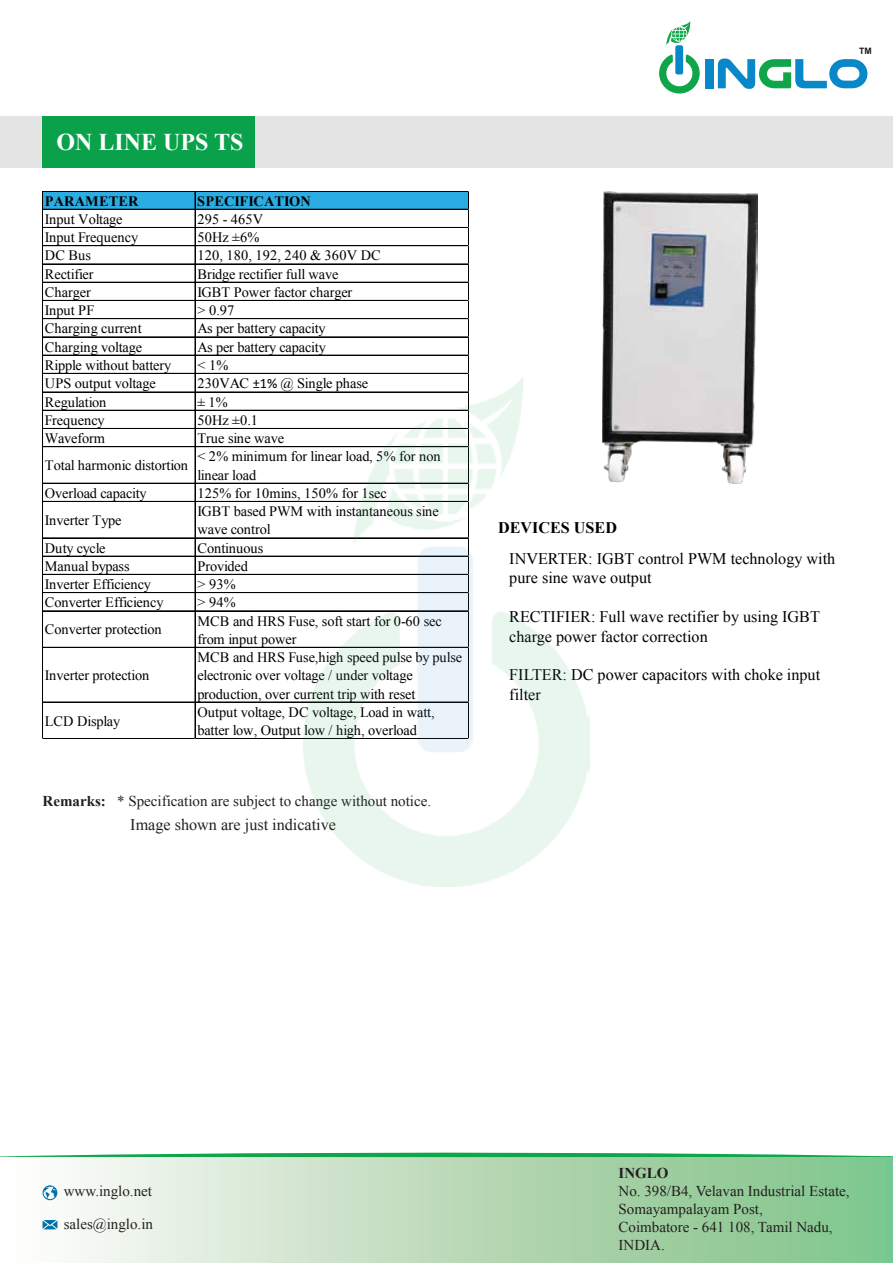
<style>
.page{position:relative;width:893px;height:1263px;background:#fff}
.page>*{position:absolute;margin:0;border:0;box-sizing:border-box;transform-origin:0 0}
.t1{font:700 24px "Times New Roman";color:#fff}
.t2{font:16.2px/19.4px "Times New Roman";color:#010101}
.t3{font:16.2px "Times New Roman";color:#231f20}
.t4{font:700 16.2px "Times New Roman";color:#010101}
.t5{font:15px/18px "Times New Roman";color:#231f20}
.t6{font:700 15px "Times New Roman";color:#231f20}
.t7{font:14.4px/18.3px "Times New Roman";letter-spacing:-.01em;color:#010101}
.t8{font:14.4px "Times New Roman";letter-spacing:.01em;color:#010101}
.t9{font:700 14.4px "Times New Roman";letter-spacing:.01em;color:#010101}
.t10{font:14.4px "Times New Roman";letter-spacing:.015em;color:#010101}
.t11{font:700 8.85px "Arial";color:#231916}
.s1{font-family:"Calibri"}
.s2{font-weight:700}
</style>
<div class="page">
<div style="left:0;top:117px;width:893px;height:51px;background:#e4e4e4"></div>
<div style="left:43px;top:117px;width:212px;height:51px;background:#09a24a"></div>
<div style="left:705px;top:59px;width:8px;height:29px;background:#0887c9"></div>
<svg style="left:718px;top:58px;width:149px;height:31px"></svg>
<div style="left:675px;top:45px;width:8px;height:29px;background:#0887c9;border-radius:2px"></div>
<svg style="left:666px;top:21px;width:24px;height:24px"></svg>
<svg style="left:659px;top:54px;width:41px;height:40px"></svg>
<div style="left:0;top:1157px;width:893px;height:106px;background:linear-gradient(to right,#fffbfa,#7bc083)"></div>
<svg style="left:43px;top:1185px;width:14px;height:15px"></svg>
<svg style="left:43px;top:1220px;width:14px;height:9px"></svg>
<svg style="left:0;top:1152px;width:893px;height:5px"></svg>
<div style="left:43px;top:192px;width:426px;height:18px;background:#2bade4"></div>
<hr style="left:43px;top:191px;width:426px;height:1px;background:#010101">
<hr style="left:43px;top:209px;width:426px;height:1px;background:#010101">
<hr style="left:43px;top:227px;width:426px;height:1px;background:#010101">
<hr style="left:43px;top:245px;width:426px;height:1px;background:#010101">
<hr style="left:43px;top:246px;width:426px;height:1px;background:#010101">
<hr style="left:43px;top:264px;width:426px;height:1px;background:#010101">
<hr style="left:43px;top:282px;width:426px;height:1px;background:#010101">
<hr style="left:43px;top:300px;width:426px;height:1px;background:#010101">
<hr style="left:43px;top:318px;width:426px;height:1px;background:#010101">
<hr style="left:43px;top:319px;width:426px;height:1px;background:#010101">
<hr style="left:43px;top:337px;width:426px;height:1px;background:#010101">
<hr style="left:43px;top:355px;width:426px;height:1px;background:#010101">
<hr style="left:43px;top:373px;width:426px;height:1px;background:#010101">
<hr style="left:43px;top:392px;width:426px;height:1px;background:#010101">
<hr style="left:43px;top:410px;width:426px;height:1px;background:#010101">
<hr style="left:43px;top:428px;width:426px;height:1px;background:#010101">
<hr style="left:43px;top:446px;width:426px;height:1px;background:#010101">
<hr style="left:43px;top:447px;width:426px;height:1px;background:#010101">
<hr style="left:43px;top:483px;width:426px;height:1px;background:#010101">
<hr style="left:43px;top:501px;width:426px;height:1px;background:#010101">
<hr style="left:43px;top:538px;width:426px;height:1px;background:#010101">
<hr style="left:43px;top:556px;width:426px;height:1px;background:#010101">
<hr style="left:43px;top:574px;width:426px;height:1px;background:#010101">
<hr style="left:43px;top:592px;width:426px;height:1px;background:#010101">
<hr style="left:43px;top:593px;width:426px;height:1px;background:#010101">
<hr style="left:43px;top:610px;width:426px;height:1px;background:#010101">
<hr style="left:43px;top:611px;width:426px;height:1px;background:#010101">
<hr style="left:43px;top:647px;width:426px;height:1px;background:#010101">
<hr style="left:43px;top:702px;width:426px;height:1px;background:#010101">
<hr style="left:43px;top:191px;width:1px;height:548px;background:#010101">
<hr style="left:195px;top:192px;width:1px;height:547px;background:#010101">
<hr style="left:43px;top:738px;width:426px;height:1px;background:#010101">
<hr style="left:468px;top:192px;width:1px;height:547px;background:#010101">
<hr style="left:469px;top:192px;width:1px;height:547px;background:#010101">
<img style="left:603px;top:192px;width:154px;height:291px">
<img style="left:303px;top:376px;width:287px;height:511px">
<h1 class="t1" style="left:56px;top:124px;width:188px">ON LINE UPS TS</h1>
<p class="t9" style="left:45px;top:191px;width:95px">PARAMETER</p>
<p class="t9" style="left:197px;top:191px;width:115px">SPECIFICATION</p>
<p class="t7" style="left:45px;top:209px;width:79px">Input Voltage</p>
<p class="t7" style="left:197px;top:209px;width:67px">295 - 465V</p>
<p class="t7" style="left:45px;top:228px;width:95px">Input Frequency</p>
<p class="t7" style="left:197px;top:228px;width:63px">50Hz ±6%</p>
<p class="t7" style="left:45px;top:246px;width:48px">DC Bus</p>
<p class="t10" style="left:197px;top:245px;width:185px">120, 180, 192, 240 &amp; 360V DC</p>
<p class="t7" style="left:45px;top:264px;width:50px">Rectifier</p>
<p class="t7" style="left:197px;top:264px;width:143px">Bridge rectifier full wave</p>
<p class="t7" style="left:45px;top:282px;width:47px">Charger</p>
<p class="t7" style="left:197px;top:282px;width:157px">IGBT Power factor charger</p>
<p class="t7" style="left:45px;top:301px;width:51px">Input PF</p>
<p class="t7" style="left:197px;top:301px;width:39px">&gt; 0.97</p>
<p class="t7" style="left:45px;top:319px;width:98px">Charging current</p>
<p class="t7" style="left:197px;top:319px;width:130px">As per battery capacity</p>
<p class="t7" style="left:45px;top:337px;width:99px">Charging voltage</p>
<p class="t7" style="left:197px;top:337px;width:130px">As per battery capacity</p>
<p class="t7" style="left:45px;top:355px;width:128px">Ripple without battery</p>
<p class="t7" style="left:197px;top:355px;width:32px">&lt; 1%</p>
<p class="t7" style="left:45px;top:374px;width:112px">UPS output voltage</p>
<p class="t7" style="left:197px;top:374px;width:172px">230VAC <span class="s1">±1%</span> @ Single phase</p>
<p class="t7" style="left:45px;top:392px;width:63px">Regulation</p>
<p class="t7" style="left:197px;top:392px;width:32px">± 1%</p>
<p class="t7" style="left:45px;top:410px;width:61px">Frequency</p>
<p class="t7" style="left:197px;top:410px;width:62px">50Hz ±0.1</p>
<p class="t7" style="left:45px;top:429px;width:62px">Waveform</p>
<p class="t7" style="left:197px;top:429px;width:88px">True sine wave</p>
<p class="t7" style="left:45px;top:456px;width:145px">Total harmonic distortion</p>
<p class="t7" style="left:197px;top:447px;width:245px">&lt; 2% minimum for linear load, 5% for non linear load</p>
<p class="t7" style="left:45px;top:483px;width:103px">Overload capacity</p>
<p class="t8" style="left:197px;top:483px;width:191px">125% for 10mins, 150% for 1sec</p>
<p class="t7" style="left:45px;top:511px;width:78px">Inverter Type</p>
<p class="t7" style="left:197px;top:502px;width:243px">IGBT based PWM with instantaneous sine wave control</p>
<p class="t7" style="left:45px;top:538px;width:62px">Duty cycle</p>
<p class="t8" style="left:197px;top:538px;width:68px">Continuous</p>
<p class="t7" style="left:45px;top:556px;width:86px">Manual bypass</p>
<p class="t7" style="left:197px;top:556px;width:52px">Provided</p>
<p class="t7" style="left:45px;top:575px;width:108px">Inverter Efficiency</p>
<p class="t7" style="left:197px;top:575px;width:40px">&gt; 93%</p>
<p class="t7" style="left:45px;top:593px;width:120px">Converter Efficiency</p>
<p class="t7" style="left:197px;top:593px;width:40px">&gt; 94%</p>
<p class="t7" style="left:45px;top:620px;width:118px">Converter protection</p>
<p class="t7" style="left:197px;top:611px;width:246px">MCB and HRS Fuse, soft start for 0-60 sec from input power</p>
<p class="t7" style="left:45px;top:666px;width:106px">Inverter protection</p>
<p class="t7" style="left:197px;top:648px;width:266px">MCB and HRS Fuse,high speed pulse by pulse electronic over voltage / under voltage production, over current trip with reset</p>
<p class="t7" style="left:45px;top:711px;width:77px">LCD Display</p>
<p class="t7" style="left:197px;top:702px;width:239px">Output voltage, DC voltage, Load in watt, batter low, Output low / high, overload</p>
<p class="t5" style="left:43px;top:791px;width:390px"><span class="s2">Remarks:</span> * Specification are subject to change without notice.</p>
<p class="t3" style="left:130px;top:813px;width:207px">Image shown are just indicative</p>
<p class="t11" style="left:859px;top:44px;width:14px">TM</p>
<p class="t4" style="left:498px;top:516px;width:120px">DEVICES USED</p>
<p class="t2" style="left:509px;top:548px;width:327px">INVERTER: IGBT control PWM technology with pure sine wave output</p>
<p class="t2" style="left:509px;top:606px;width:312px">RECTIFIER: Full wave rectifier by using IGBT charge power factor correction</p>
<p class="t2" style="left:509px;top:665px;width:312px">FILTER: DC power capacitors with choke input filter</p>
<p class="t5" style="left:64px;top:1181px;width:90px">www.inglo.net</p>
<p class="t5" style="left:64px;top:1214px;width:91px">sales@inglo.in</p>
<p class="t6" style="left:619px;top:1162px;width:52px">INGLO</p>
<p class="t5" style="left:619px;top:1182px;width:232px">No. 398/B4, Velavan Industrial Estate,<br>Somayampalayam Post,<br>Coimbatore - 641 108, Tamil Nadu,<br>INDIA.</p>
</div>
